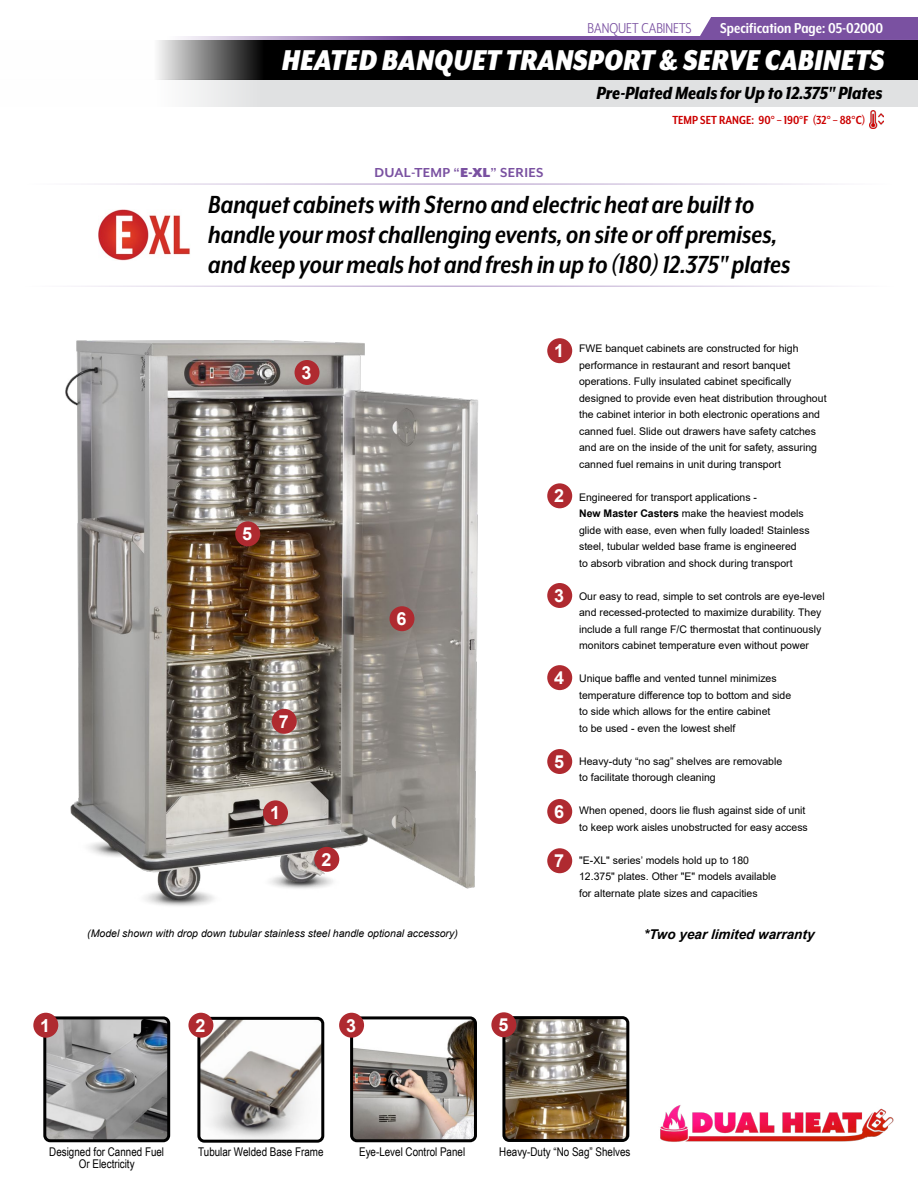
<style>
.page{position:relative;width:918px;height:1188px;background:#fff}
.page>*{position:absolute;margin:0;border:0;box-sizing:border-box;transform-origin:0 0}
.t1{font:italic 900 33px "Mr Eaves XL Mod Nar OT";color:#fff}
.t2{font:italic 700 28.5px/30px "Mr Eaves XL Mod Nar OT";color:#000}
.t3{font:italic 800 20.25px "Mr Eaves XL Mod Nar OT";color:#000}
.t4{font:700 18px "Arial";color:#fff}
.t5{font:700 16.5px "Mr Eaves XL Mod Nar OT";color:#fff}
.t6{font:16.5px "Mr Eaves XL Mod Nar OT";color:#7a51a1}
.t7{font:700 15px "Mr Eaves XL Mod OT";letter-spacing:.02em;color:#7a51a1}
.t8{font:700 13.5px "Mr Eaves XL Mod Nar OT";color:#c00}
.t9{font:italic 700 13.5px "Arial";color:#000}
.t10{font:12px "Arial Narrow";color:#000}
.t11{font:10.5px/16.5px "Arial";color:#000}
.t12{font:italic 10.5px "Arial";color:#000}
.s1{font-weight:900}
.s2{font-weight:700}
</style>
<div class="page">
<img style="left:506px;top:1020px;width:119px;height:118px">
<div style="left:502px;top:1016px;width:127px;height:126px;border:3px solid #000;border-radius:5px"></div>
<img style="left:65px;top:340px;width:413px;height:566px">
<div style="left:547px;top:338px;width:25px;height:25px;background:#af2a30;border-radius:50%"></div>
<div style="left:263px;top:800px;width:25px;height:25px;background:#af2a30;border-radius:50%"></div>
<div style="left:547px;top:483px;width:25px;height:25px;background:#af2a30;border-radius:50%"></div>
<div style="left:314px;top:847px;width:25px;height:25px;background:#af2a30;border-radius:50%"></div>
<div style="left:547px;top:583px;width:25px;height:25px;background:#af2a30;border-radius:50%"></div>
<div style="left:295px;top:360px;width:25px;height:25px;background:#af2a30;border-radius:50%"></div>
<div style="left:547px;top:665px;width:25px;height:25px;background:#af2a30;border-radius:50%"></div>
<div style="left:547px;top:749px;width:25px;height:25px;background:#af2a30;border-radius:50%"></div>
<div style="left:235px;top:521px;width:25px;height:25px;background:#af2a30;border-radius:50%"></div>
<div style="left:547px;top:799px;width:25px;height:25px;background:#af2a30;border-radius:50%"></div>
<div style="left:390px;top:606px;width:24px;height:25px;background:#af2a30;border-radius:50%"></div>
<div style="left:547px;top:848px;width:25px;height:25px;background:#af2a30;border-radius:50%"></div>
<div style="left:272px;top:709px;width:25px;height:25px;background:#af2a30;border-radius:50%"></div>
<div style="left:0;top:80px;width:918px;height:27px;background:linear-gradient(to right,#f6f7f7,#d7d8da)"></div>
<svg style="left:158px;top:40px;width:760px;height:39px;background:#111"></svg>
<div style="left:700px;top:17px;width:218px;height:23px;background:#7a51a1"></div>
<svg style="left:181px;top:36px;width:677px;height:4px;background:#8f6caf"></svg>
<hr style="left:278px;top:78px;width:640px;height:2px;background:#000">
<img style="left:869px;top:111px;width:14px;height:18px">
<svg style="left:74px;top:183px;width:771px;height:104px"></svg>
<img style="left:660px;top:1105px;width:234px;height:37px">
<img style="left:354px;top:1020px;width:119px;height:118px">
<div style="left:350px;top:1016px;width:127px;height:126px;border:3px solid #000;border-radius:5px"></div>
<img style="left:47px;top:1020px;width:122px;height:121px">
<div style="left:43px;top:1016px;width:127px;height:126px;border:3px solid #000;border-radius:5px"></div>
<div style="left:33px;top:1013px;width:25px;height:25px;background:#af2a30;border-radius:50%"></div>
<div style="left:339px;top:1013px;width:25px;height:25px;background:#af2a30;border-radius:50%"></div>
<div style="left:491px;top:1012px;width:25px;height:25px;background:#af2a30;border-radius:50%"></div>
<img style="left:201px;top:1018px;width:122px;height:121px">
<div style="left:197px;top:1017px;width:127px;height:126px;border:3px solid #000;border-radius:5px"></div>
<div style="left:188px;top:1013px;width:25px;height:25px;background:#af2a30;border-radius:50%"></div>
<h3 class="t6" style="left:588px;top:19px;width:106px">BANQUET CABINETS</h3>
<h3 class="t5" style="left:720px;top:19px;width:165px">Specification Page: 05-02000</h3>
<h1 class="t1" style="left:282px;top:44px;width:604px">HEATED BANQUET TRANSPORT &amp; SERVE CABINETS</h1>
<h3 class="t3" style="left:596px;top:83px;width:288px">Pre-Plated Meals for Up to 12.375" Plates</h3>
<p class="t8" style="left:673px;top:113px;width:194px">TEMP SET RANGE: 90° – 190°F (32° – 88°C)</p>
<h3 class="t7" style="left:375px;top:165px;width:170px">DUAL-TEMP “<span class="s1">E-XL</span>” SERIES</h3>
<h2 class="t2" style="left:208px;top:189px;width:584px">Banquet cabinets with Sterno and electric heat are built to handle your most challenging events, on site or off premises, and keep your meals hot and fresh in up to (180) 12.375" plates</h2>
<h3 class="t4" style="left:302px;top:360px;width:12px">3</h3>
<h3 class="t4" style="left:242px;top:521px;width:12px">5</h3>
<h3 class="t4" style="left:279px;top:709px;width:12px">7</h3>
<h3 class="t4" style="left:270px;top:800px;width:12px">1</h3>
<h3 class="t4" style="left:321px;top:847px;width:12px">2</h3>
<h3 class="t4" style="left:397px;top:606px;width:12px">6</h3>
<h3 class="t4" style="left:554px;top:338px;width:12px">1</h3>
<h3 class="t4" style="left:554px;top:483px;width:12px">2</h3>
<h3 class="t4" style="left:554px;top:583px;width:12px">3</h3>
<h3 class="t4" style="left:554px;top:665px;width:12px">4</h3>
<h3 class="t4" style="left:554px;top:749px;width:12px">5</h3>
<h3 class="t4" style="left:554px;top:799px;width:12px">6</h3>
<h3 class="t4" style="left:554px;top:848px;width:12px">7</h3>
<p class="t11" style="left:579px;top:340px;width:249px">FWE banquet cabinets are constructed for high performance in restaurant and resort banquet operations. Fully insulated cabinet specifically designed to provide even heat distribution throughout the cabinet interior in both electronic operations and canned fuel. Slide out drawers have safety catches and are on the inside of the unit for safety, assuring canned fuel remains in unit during transport</p>
<p class="t11" style="left:579px;top:489px;width:232px">Engineered for transport applications -<br><span class="s2">New Master Casters</span> make the heaviest models glide with ease, even when fully loaded! Stainless steel, tubular welded base frame is engineered<br>to absorb vibration and shock during transport</p>
<p class="t11" style="left:579px;top:588px;width:247px">Our easy to read, simple to set controls are eye-level and recessed-protected to maximize durability. They include a full range F/C thermostat that continuously monitors cabinet temperature even without power</p>
<p class="t11" style="left:579px;top:670px;width:214px">Unique baffle and vented tunnel minimizes temperature difference top to bottom and side to side which allows for the entire cabinet<br>to be used - even the lowest shelf</p>
<p class="t11" style="left:579px;top:753px;width:205px">Heavy-duty “no sag” shelves are removable to facilitate thorough cleaning</p>
<p class="t11" style="left:579px;top:802px;width:230px">When opened, doors lie flush against side of unit to keep work aisles unobstructed for easy access</p>
<p class="t11" style="left:579px;top:852px;width:199px">"E-XL" series’ models hold up to 180<br>12.375" plates. Other "E" models available for alternate plate sizes and capacities</p>
<p class="t12" style="left:87px;top:927px;width:372px">(Model shown with drop down tubular stainless steel handle optional accessory)</p>
<p class="t9" style="left:644px;top:925px;width:172px">*Two year limited warranty</p>
<h3 class="t4" style="left:40px;top:1013px;width:12px">1</h3>
<h3 class="t4" style="left:346px;top:1013px;width:12px">3</h3>
<h3 class="t4" style="left:498px;top:1012px;width:12px">5</h3>
<h3 class="t4" style="left:195px;top:1013px;width:12px">2</h3>
<p class="t10" style="left:49px;top:1142px;width:116px">Designed for Canned Fuel</p>
<p class="t10" style="left:359px;top:1142px;width:108px">Eye-Level Control Panel</p>
<p class="t10" style="left:499px;top:1142px;width:133px">Heavy-Duty “No Sag” Shelves</p>
<p class="t10" style="left:79px;top:1154px;width:57px">Or Electricity</p>
<p class="t10" style="left:198px;top:1143px;width:127px">Tubular Welded Base Frame</p>
</div>
